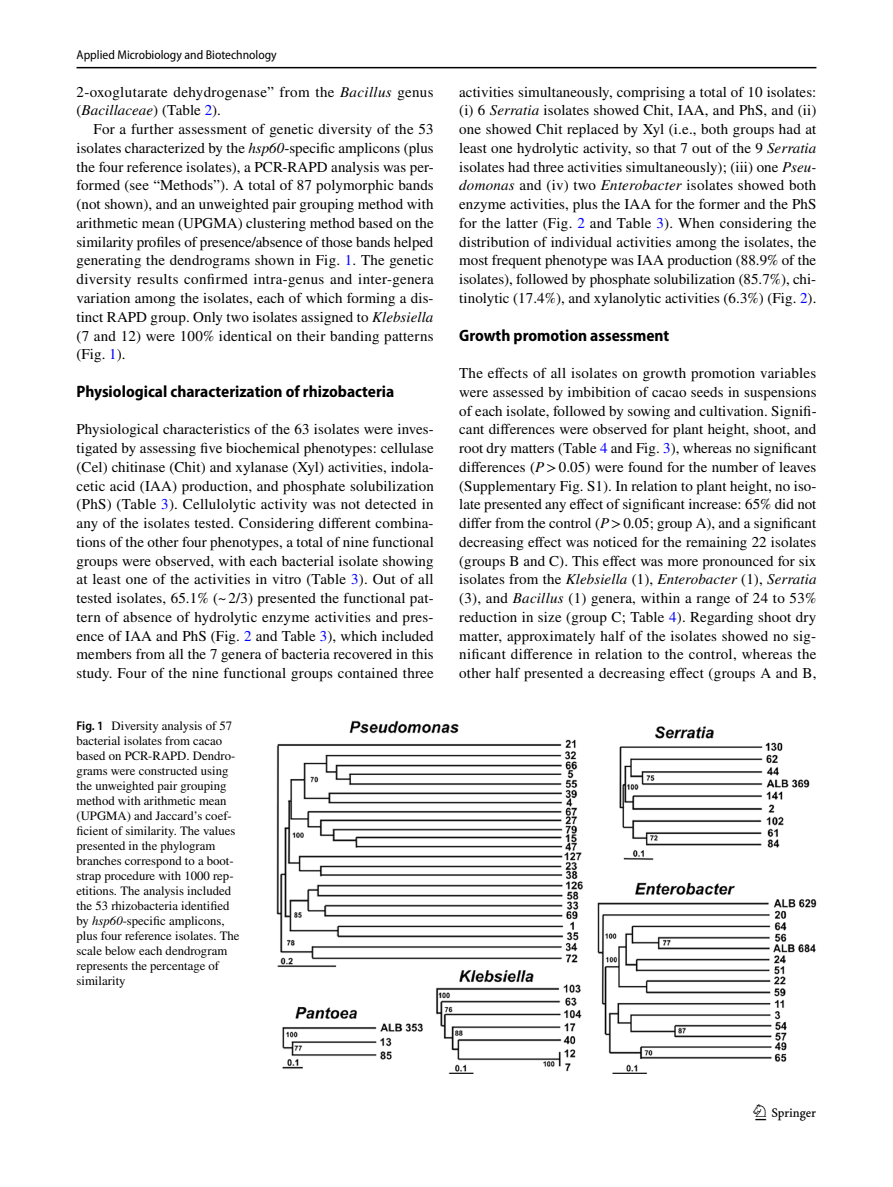
<style>
.page{position:relative;width:893px;height:1187px;background:#fff}
.page>*{position:absolute;margin:0;border:0;box-sizing:border-box;transform-origin:0 0}
.t1{font:22.5px "Springnew Regular 3";color:#000}
.t2{font:700 semi-condensed 16.5px "Myriad Pro";color:#000}
.t3{font:15px/18.8px "STIX";letter-spacing:.015em;color:#000;text-align:justify}
.t4{font:12.75px/15px "STIX";color:#000}
.t5{font:semi-condensed 12.75px "Myriad Pro";color:#000}
.s1{font-style:italic}
.s2{color:#00f}
.s3{font-family:"Myriad Pro";font-weight:600;font-stretch:semi-condensed}
</style>
<div class="page">
<hr style="left:77px;top:67px;width:739px;height:1px;background:#000">
<img style="left:276px;top:720px;width:540px;height:353px">
<p class="t5" style="left:77px;top:48px;width:202px">Applied Microbiology and Biotechnology</p>
<p class="t3" style="left:77px;top:83px;width:358px">2-oxoglutarate dehydrogenase” from the <span class="s1">Bacillus</span> genus (<span class="s1">Bacillaceae</span>) (Table <span class="s2">2</span>).</p>
<p class="t3" style="left:77px;top:121px;width:359px;text-indent:17px">For a further assessment of genetic diversity of the 53 isolates characterized by the <span class="s1">hsp60</span>-specific amplicons (plus the four reference isolates), a PCR-RAPD analysis was per&shy;formed (see “Methods”). A total of 87 polymorphic bands (not shown), and an unweighted pair grouping method with arithmetic mean (UPGMA) clustering method based on the similarity profiles of presence/absence of those bands helped generating the dendrograms shown in Fig. <span class="s2">1</span>. The genetic diversity results confirmed intra-genus and inter-genera variation among the isolates, each of which forming a dis&shy;tinct RAPD group. Only two isolates assigned to <span class="s1">Klebsiella </span>(7 and 12) were 100% identical on their banding patterns (Fig. <span class="s2">1</span>).</p>
<p class="t2" style="left:77px;top:382px;width:319px">Physiological characterization of rhizobacteria</p>
<p class="t3" style="left:77px;top:421px;width:359px">Physiological characteristics of the 63 isolates were inves&shy;tigated by assessing five biochemical phenotypes: cellulase (Cel) chitinase (Chit) and xylanase (Xyl) activities, indola&shy;cetic acid (IAA) production, and phosphate solubilization (PhS) (Table <span class="s2">3</span>). Cellulolytic activity was not detected in any of the isolates tested. Considering different combina&shy;tions of the other four phenotypes, a total of nine functional groups were observed, with each bacterial isolate showing at least one of the activities in vitro (Table <span class="s2">3</span>). Out of all tested isolates, 65.1% (~ 2/3) presented the functional pat&shy;tern of absence of hydrolytic enzyme activities and pres&shy;ence of IAA and PhS (Fig. <span class="s2">2</span> and Table <span class="s2">3</span>), which included members from all the 7 genera of bacteria recovered in this study. Four of the nine functional groups contained three</p>
<p class="t4" style="left:77px;top:719px;width:165px"><span class="s3">Fig. 1</span> Diversity analysis of 57 bacterial isolates from cacao based on PCR-RAPD. Dendro&shy;grams were constructed using the unweighted pair grouping method with arithmetic mean (UPGMA) and Jaccard’s coef&shy;ficient of similarity. The values presented in the phylogram branches correspond to a boot&shy;strap procedure with 1000 rep&shy;etitions. The analysis included the 53 rhizobacteria identified by <span class="s1">hsp60</span>-specific amplicons, plus four reference isolates. The scale below each dendrogram represents the percentage of similarity</p>
<p class="t3" style="left:459px;top:83px;width:359px">activities simultaneously, comprising a total of 10 isolates: (i) 6 <span class="s1">Serratia</span> isolates showed Chit, IAA, and PhS, and (ii) one showed Chit replaced by Xyl (i.e., both groups had at least one hydrolytic activity, so that 7 out of the 9 <span class="s1">Serratia </span>isolates had three activities simultaneously); (iii) one <span class="s1">Pseu&shy;domonas</span> and (iv) two <span class="s1">Enterobacter</span> isolates showed both enzyme activities, plus the IAA for the former and the PhS for the latter (Fig. <span class="s2">2</span> and Table <span class="s2">3</span>). When considering the distribution of individual activities among the isolates, the most frequent phenotype was IAA production (88.9% of the isolates), followed by phosphate solubilization (85.7%), chi&shy;tinolytic (17.4%), and xylanolytic activities (6.3%) (Fig. <span class="s2">2</span>).</p>
<p class="t2" style="left:459px;top:326px;width:212px">Growth promotion assessment</p>
<p class="t3" style="left:459px;top:364px;width:359px">The effects of all isolates on growth promotion variables were assessed by imbibition of cacao seeds in suspensions of each isolate, followed by sowing and cultivation. Signifi&shy;cant differences were observed for plant height, shoot, and root dry matters (Table <span class="s2">4</span> and Fig. <span class="s2">3</span>), whereas no significant differences (<span class="s1">P</span>&gt;0.05) were found for the number of leaves (Supplementary Fig. S1). In relation to plant height, no iso&shy;late presented any effect of significant increase: 65% did not differ from the control (<span class="s1">P</span>&gt;0.05; group A), and a significant decreasing effect was noticed for the remaining 22 isolates (groups B and C). This effect was more pronounced for six isolates from the <span class="s1">Klebsiella</span> (1), <span class="s1">Enterobacter</span> (1), <span class="s1">Serratia </span>(3), and <span class="s1">Bacillus</span> (1) genera, within a range of 24 to 53% reduction in size (group C; Table <span class="s2">4</span>). Regarding shoot dry matter, approximately half of the isolates showed no sig&shy;nificant difference in relation to the control, whereas the other half presented a decreasing effect (groups A and B,</p>
<h1 class="t1" style="left:755px;top:1104px;width:62px">1 3</h1>
</div>
